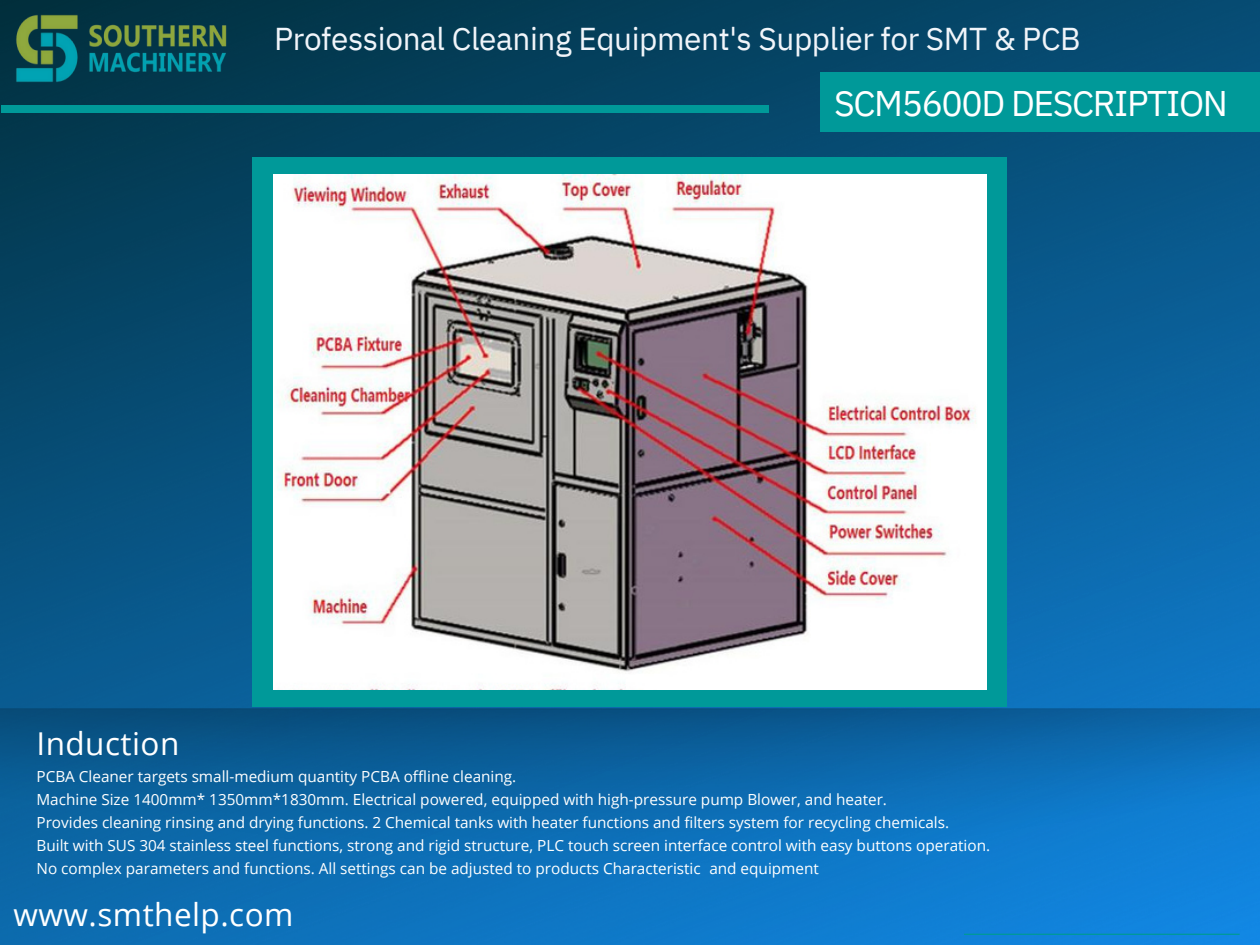
<style>
.page{position:relative;width:1260px;height:945px;background:#fff}
.page>*{position:absolute;margin:0;border:0;box-sizing:border-box;transform-origin:0 0}
.t1{font:35.52px "IBM Plex Sans";letter-spacing:-.04em;color:#fff}
.t2{font:31.5px "IBM Plex Sans";letter-spacing:-.015em;color:#f1f5fa}
.t3{font:31.5px "Open Sans";letter-spacing:.015em;color:#fff}
.t4{font:15.4px/22.9px "Open Sans";color:#fff}
</style>
<div class="page">
<img style="left:0;top:0;width:1260px;height:945px">
<img style="left:0;top:1px;width:244px;height:93px">
<hr style="left:964px;top:934px;width:276px;height:1px;background:#099">
<img style="left:0;top:708px;width:1260px;height:172px">
<div style="left:252px;top:157px;width:755px;height:550px;background:#099"></div>
<img style="left:274px;top:174px;width:712px;height:516px">
<div style="left:820px;top:73px;width:440px;height:59px;background:#099"></div>
<div style="left:1px;top:105px;width:767px;height:8px;background:#099"></div>
<h2 class="t2" style="left:274px;top:18px;width:808px">Professional Cleaning Equipment's Supplier for SMT &amp; PCB</h2>
<h1 class="t1" style="left:834px;top:79px;width:395px">SCM5600D DESCRIPTION</h1>
<h2 class="t3" style="left:36px;top:722px;width:144px">Induction</h2>
<p class="t4" style="left:36px;top:764px;width:955px">PCBA Cleaner targets small-medium quantity PCBA offline cleaning.<br>Machine Size 1400mm* 1350mm*1830mm. Electrical powered, equipped with high-pressure pump Blower, and heater.<br>Provides cleaning rinsing and drying functions. 2 Chemical tanks with heater functions and filters system for recycling chemicals.<br>Built with SUS 304 stainless steel functions, strong and rigid structure, PLC touch screen interface control with easy buttons operation.<br>No complex parameters and functions. All settings can be adjusted to products Characteristic and equipment</p>
<h2 class="t3" style="left:14px;top:893px;width:281px">www.smthelp.com</h2>
</div>
